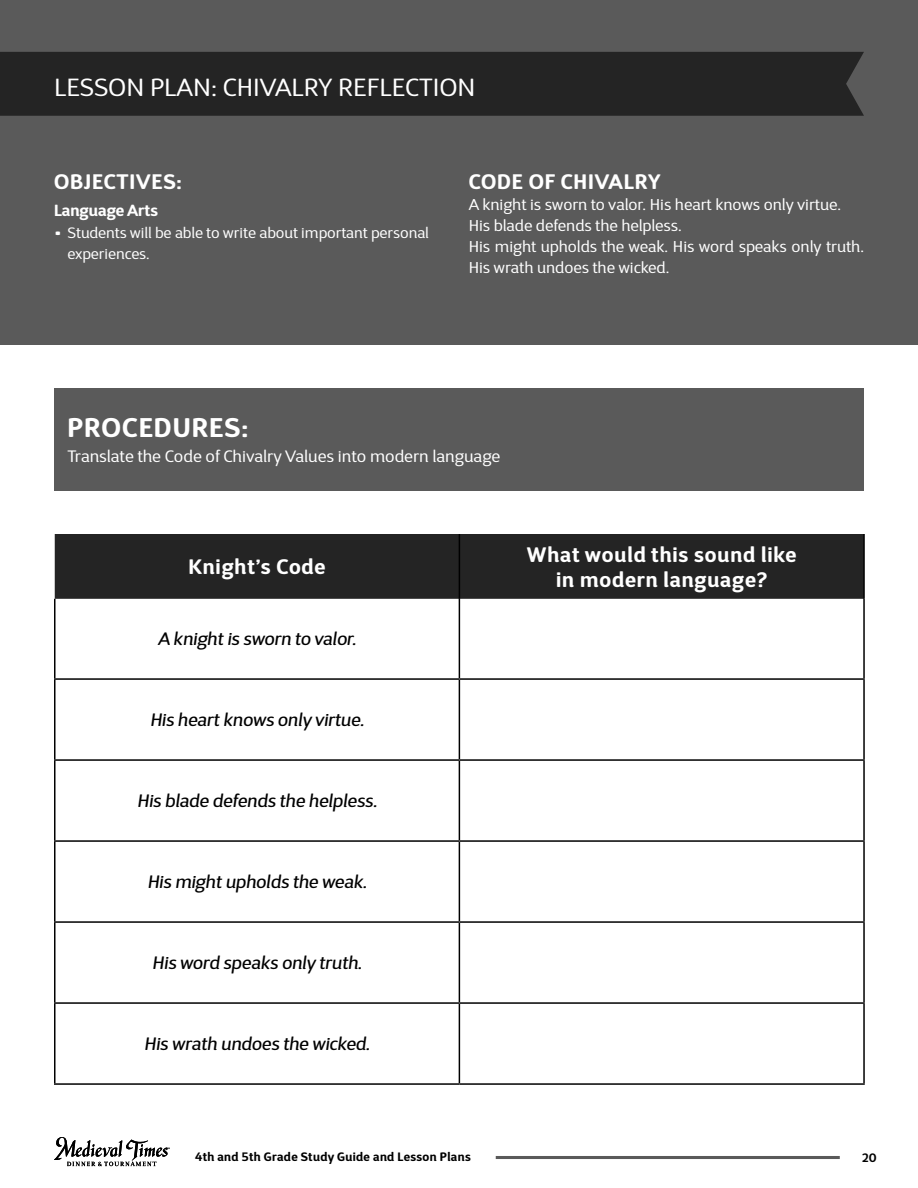
<style>
.page{position:relative;width:918px;height:1188px;background:#fff}
.page>*{position:absolute;margin:0;border:0;box-sizing:border-box;transform-origin:0 0}
.t1{font:700 27px "D Sari";letter-spacing:.04em;color:#fff}
.t2{font:24.75px "D Sari";color:#fff}
.t3{font:700 21px/25.2px "D Sari";letter-spacing:.04em;color:#fff;text-align:center}
.t4{font:italic 18px "D Sari";color:#000}
.t5{font:16.5px "D Sari";color:#fff}
.t6{font:700 16.2px "D Sari";color:#fff}
.t7{font:15.75px/21px "D Sari";color:#fff}
.t8{font:15px/21px "D Sari";color:#fff}
.t9{font:700 12.15px "D Sari";letter-spacing:.03em;color:#000}
.s1{font-weight:700;font-size:22.5px}
</style>
<div class="page">
<div style="left:0;top:0;width:918px;height:345px;background:#5a5a5a"></div>
<div style="left:0;top:52px;width:864px;height:64px;background:#242424"></div>
<div style="left:55px;top:534px;width:808px;height:65px;background:#242424"></div>
<hr style="left:54px;top:599px;width:2px;height:79px;background:#000">
<hr style="left:459px;top:599px;width:1px;height:79px;background:#000">
<hr style="left:863px;top:599px;width:2px;height:79px;background:#000">
<hr style="left:54px;top:678px;width:405px;height:2px;background:#000">
<hr style="left:54px;top:680px;width:2px;height:79px;background:#000">
<hr style="left:459px;top:678px;width:406px;height:2px;background:#000">
<hr style="left:459px;top:680px;width:1px;height:79px;background:#000">
<hr style="left:863px;top:680px;width:2px;height:79px;background:#000">
<hr style="left:54px;top:759px;width:405px;height:2px;background:#000">
<hr style="left:54px;top:761px;width:2px;height:79px;background:#000">
<hr style="left:459px;top:759px;width:406px;height:2px;background:#000">
<hr style="left:459px;top:761px;width:1px;height:79px;background:#000">
<hr style="left:863px;top:761px;width:2px;height:79px;background:#000">
<hr style="left:54px;top:840px;width:405px;height:2px;background:#000">
<hr style="left:54px;top:842px;width:2px;height:79px;background:#000">
<hr style="left:459px;top:840px;width:406px;height:2px;background:#000">
<hr style="left:459px;top:842px;width:1px;height:79px;background:#000">
<hr style="left:863px;top:842px;width:2px;height:79px;background:#000">
<hr style="left:54px;top:921px;width:405px;height:2px;background:#000">
<hr style="left:54px;top:923px;width:2px;height:79px;background:#000">
<hr style="left:459px;top:921px;width:406px;height:2px;background:#000">
<hr style="left:459px;top:923px;width:1px;height:79px;background:#000">
<hr style="left:863px;top:923px;width:2px;height:79px;background:#000">
<hr style="left:54px;top:1002px;width:405px;height:2px;background:#000">
<hr style="left:54px;top:1004px;width:2px;height:79px;background:#000">
<hr style="left:459px;top:1002px;width:406px;height:2px;background:#000">
<hr style="left:459px;top:1004px;width:1px;height:79px;background:#000">
<hr style="left:863px;top:1004px;width:2px;height:79px;background:#000">
<hr style="left:54px;top:1083px;width:405px;height:2px;background:#000">
<hr style="left:459px;top:1083px;width:406px;height:2px;background:#000">
<hr style="left:459px;top:534px;width:1px;height:65px;background:#000">
<hr style="left:863px;top:534px;width:2px;height:65px;background:#000">
<svg style="left:54px;top:1137px;width:116px;height:29px"></svg>
<hr style="left:496px;top:1156px;width:344px;height:3px;background:#5a5a5a">
<div style="left:54px;top:388px;width:810px;height:103px;background:#5a5a5a"></div>
<h2 class="t2" style="left:54px;top:72px;width:423px">LESSON PLAN: CHIVALRY REFLECTION</h2>
<h3 class="t3" style="left:54px;top:168px;width:129px">OBJECTIVES:</h3>
<p class="t6" style="left:54px;top:199px;width:106px">Language Arts</p>
<p class="t8" style="left:68px;top:222px;width:363px;text-indent:-14px"><span class="s1">•</span> Students will be able to write about important personal experiences.</p>
<h3 class="t3" style="left:469px;top:168px;width:193px">CODE OF CHIVALRY</h3>
<p class="t7" style="left:469px;top:193px;width:397px">A knight is sworn to valor. His heart knows only virtue.<br>His blade defends the helpless.<br>His might upholds the weak. His word speaks only truth.<br>His wrath undoes the wicked.</p>
<h1 class="t1" style="left:68px;top:410px;width:182px">PROCEDURES:</h1>
<p class="t5" style="left:68px;top:446px;width:434px">Translate the Code of Chivalry Values into modern language</p>
<h3 class="t3" style="left:188px;top:554px;width:139px">Knight’s Code</h3>
<p class="t4" style="left:158px;top:628px;width:200px">A knight is sworn to valor.</p>
<p class="t4" style="left:150px;top:709px;width:216px">His heart knows only virtue.</p>
<p class="t4" style="left:137px;top:790px;width:241px">His blade defends the helpless.</p>
<p class="t4" style="left:147px;top:871px;width:221px">His might upholds the weak.</p>
<p class="t4" style="left:152px;top:952px;width:211px">His word speaks only truth.</p>
<p class="t4" style="left:144px;top:1033px;width:227px">His wrath undoes the wicked.</p>
<h3 class="t3" style="left:527px;top:541px;width:271px">What would this sound like in modern language?</h3>
<p class="t9" style="left:195px;top:1149px;width:277px">4th and 5th Grade Study Guide and Lesson Plans</p>
<p class="t9" style="left:862px;top:1150px;width:16px">20</p>
</div>
